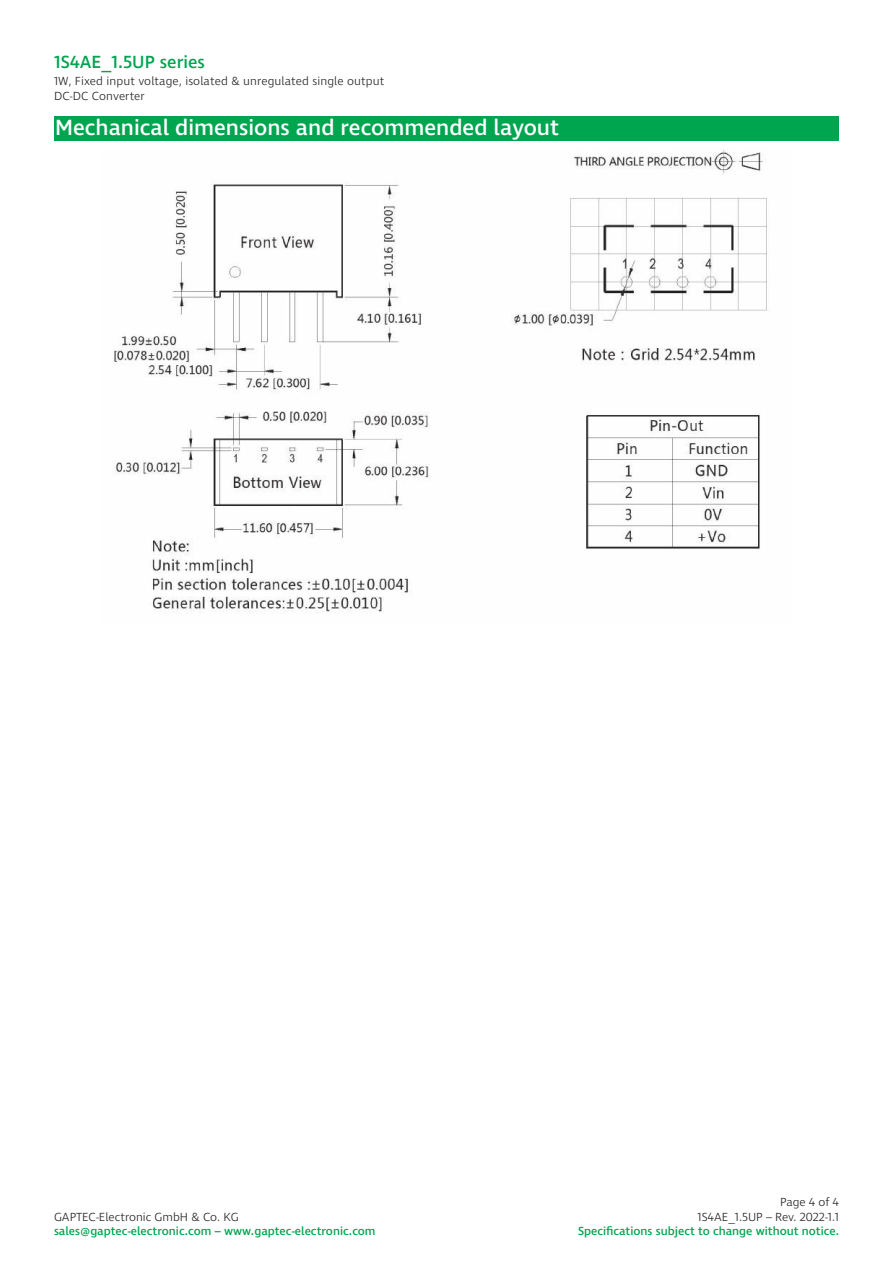
<style>
.page{position:relative;width:893px;height:1263px;background:#fff}
.page>*{position:absolute;margin:0;border:0;box-sizing:border-box;transform-origin:0 0}
.t1{font:500 22.5px "Ingra";color:#fff}
.t2{font:500 18px "Ingra";color:#00a550}
.t3{font:300 12px/14.4px "Ingra";letter-spacing:.01em;color:#221f1f;text-align:right}
.t4{font:500 12px "Ingra";color:#00a550}
</style>
<div class="page">
<div style="left:54px;top:116px;width:785px;height:25px;background:#00a550"></div>
<img style="left:113px;top:149px;width:654px;height:464px">
<h2 class="t2" style="left:54px;top:55px;width:152px">1S4AE_1.5UP series</h2>
<p class="t3" style="left:54px;top:75px;width:332px;text-align:left">1W, Fixed input voltage, isolated &amp; unregulated single output<br>DC-DC Converter</p>
<h1 class="t1" style="left:55px;top:117px;width:506px">Mechanical dimensions and recommended layout</h1>
<p class="t3" style="left:54px;top:1210px;width:186px">GAPTEC-Electronic GmbH &amp; Co. KG</p>
<p class="t4" style="left:54px;top:1225px;width:323px">sales@gaptec-electronic.com – www.gaptec-electronic.com</p>
<p class="t3" style="left:698px;top:1195px;width:143px">Page 4 of 4<br>1S4AE_1.5UP – Rev. 2022-1.1</p>
<p class="t4" style="left:578px;top:1225px;width:262px">Specifications subject to change without notice.</p>
</div>
